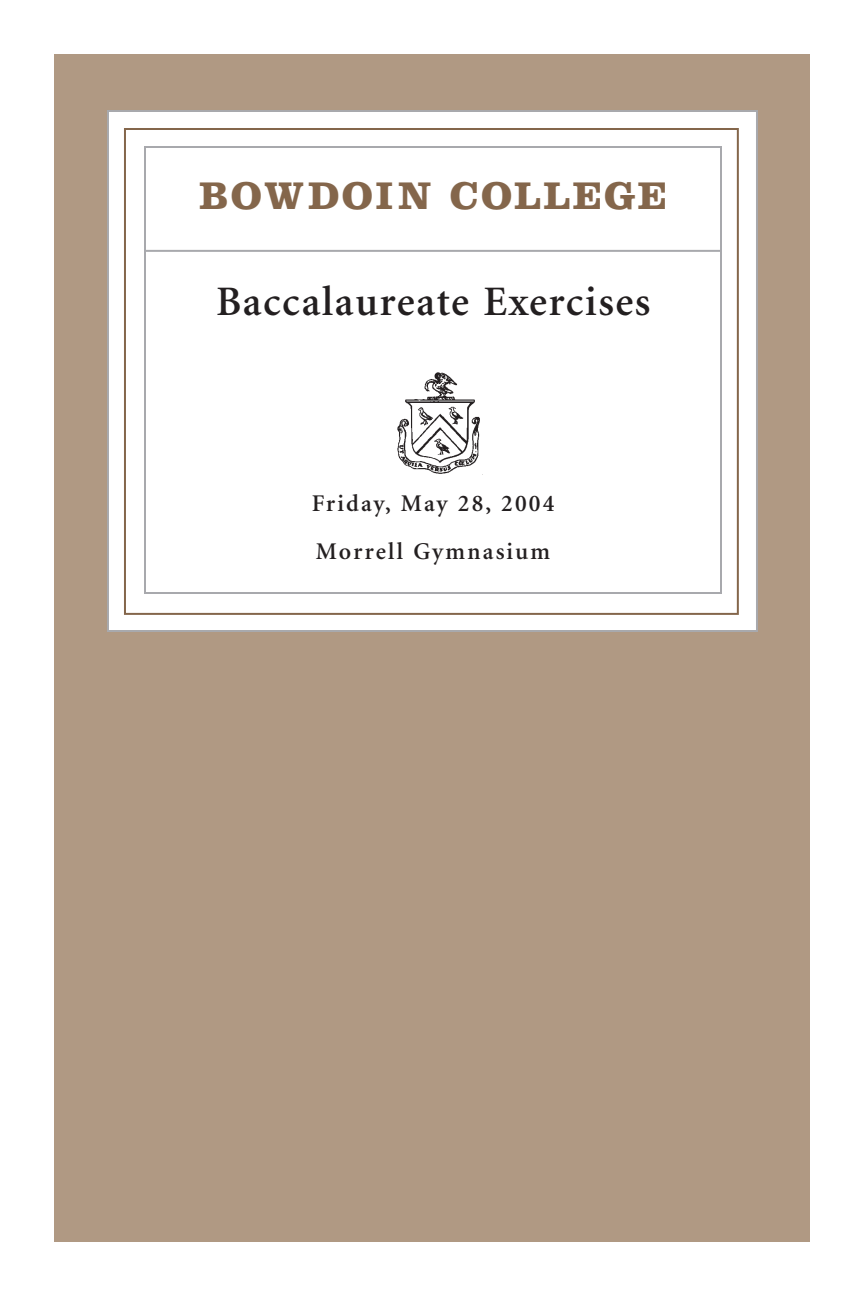
<style>
.page{position:relative;width:864px;height:1296px;background:#fff}
.page>*{position:absolute;margin:0;border:0;box-sizing:border-box;transform-origin:0 0}
.t1{font:600 42px "Minion";letter-spacing:.035em;color:#231f20}
.t2{font:700 40px "Clarendon";letter-spacing:.06em;color:#84664b}
.t3{font:600 24px/48px "Minion";letter-spacing:.09em;color:#231f20}
</style>
<div class="page">
<div style="left:54px;top:54px;width:756px;height:1188px;background:#b09983"></div>
<div style="left:109px;top:112px;width:647px;height:518px;background:#fff"></div>
<div style="left:107px;top:110px;width:651px;height:522px;border:2px solid #a8a9ad"></div>
<div style="left:124px;top:128px;width:615px;height:487px;border:2px solid #84664b"></div>
<div style="left:144px;top:146px;width:578px;height:448px;border:2px solid #a8a9ad"></div>
<img style="left:397px;top:372px;width:83px;height:102px">
<hr style="left:144px;top:250px;width:578px;height:2px;background:#a8a9ad">
<h2 class="t2" style="left:199px;top:182px;width:469px">BOWDOIN COLLEGE</h2>
<h1 class="t1" style="left:216px;top:285px;width:436px">Baccalaureate Exercises</h1>
<p class="t3" style="left:312px;top:481px;width:244px">Friday, May 28, 2004<br>Morrell Gymnasium</p>
</div>
